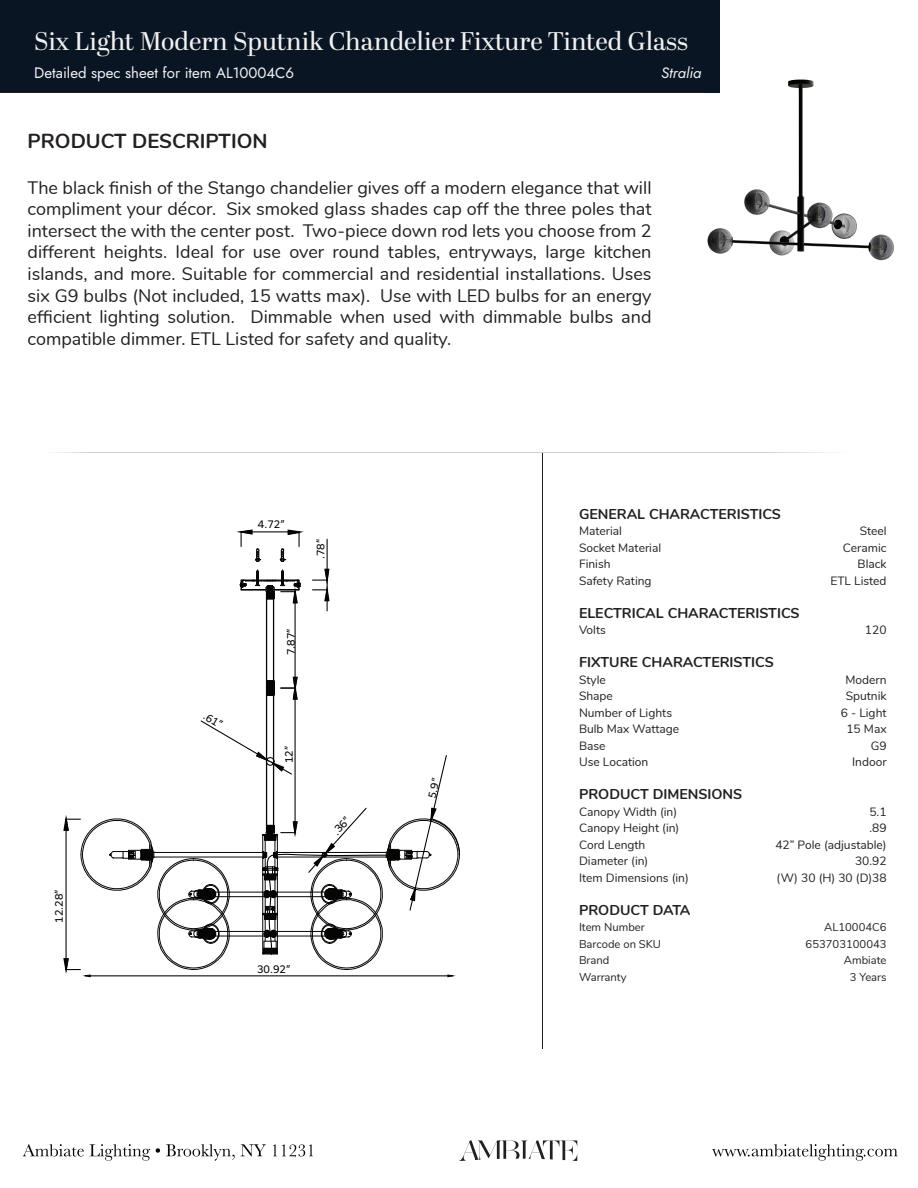
<style>
.page{position:relative;width:918px;height:1188px;background:#fff}
.page>*{position:absolute;margin:0;border:0;box-sizing:border-box;transform-origin:0 0}
.t1{font:25.5px "Abril Display";color:#f0f1f1}
.t2{font:700 20.25px "Nunito";color:#231f20}
.t3{font:18px/21.6px "Nunito";color:#231f20;text-align:justify}
.t4{font:15px "Jost";color:#f0f1f1}
.t5{font:italic 15px "Jost";color:#f0f1f1}
.t6{font:700 14.25px "Nunito";color:#231f20}
.t7{font:12px "Nunito";color:#231f20}
.t8{font:11.25px "Nunito";color:#231f20}
.t9{font:10.35px "Usual";color:#050504}
</style>
<div class="page">
<div style="left:0;top:0;width:719px;height:92px;background:#0a1524"></div>
<hr style="left:0;top:92px;width:704px;height:1px;background:#231f20">
<svg style="left:57px;top:452px;width:775px;height:1px"></svg>
<hr style="left:542px;top:453px;width:1px;height:596px;background:#231f20">
<svg style="left:23px;top:1140px;width:875px;height:21px"></svg>
<hr style="left:273px;top:695px;width:1px;height:130px;background:#050504">
<hr style="left:266px;top:695px;width:1px;height:130px;background:#050504">
<hr style="left:273px;top:599px;width:1px;height:82px;background:#050504">
<hr style="left:266px;top:599px;width:1px;height:82px;background:#050504">
<svg style="left:266px;top:680px;width:8px;height:16px"></svg>
<hr style="left:252px;top:531px;width:36px;height:1px;background:#050504">
<svg style="left:236px;top:529px;width:25px;height:33px"></svg>
<svg style="left:279px;top:529px;width:25px;height:33px"></svg>
<hr style="left:327px;top:539px;width:1px;height:30px;background:#050504">
<svg style="left:312px;top:568px;width:18px;height:43px"></svg>
<hr style="left:295px;top:602px;width:1px;height:75px;background:#050504">
<svg style="left:239px;top:569px;width:62px;height:35px"></svg>
<hr style="left:295px;top:699px;width:1px;height:123px;background:#050504">
<svg style="left:281px;top:676px;width:17px;height:24px"></svg>
<svg style="left:63px;top:720px;width:397px;height:258px"></svg>
<img style="left:704px;top:74px;width:190px;height:187px">
<h1 class="t1" style="left:34px;top:23px;width:655px">Six Light Modern Sputnik Chandelier Fixture Tinted Glass</h1>
<p class="t4" style="left:34px;top:63px;width:261px">Detailed spec sheet for item AL10004C6</p>
<p class="t5" style="left:661px;top:63px;width:42px">Stralia</p>
<p class="t2" style="left:28px;top:126px;width:242px">PRODUCT DESCRIPTION</p>
<p class="t3" style="left:28px;top:175px;width:626px">The black finish of the Stango chandelier gives off a modern elegance that will compliment your décor. Six smoked glass shades cap off the three poles that intersect the with the center post. Two-piece down rod lets you choose from 2 different heights. Ideal for use over round tables, entryways, large kitchen islands, and more. Suitable for commercial and residential installations. Uses six G9 bulbs (Not included, 15 watts max). Use with LED bulbs for an energy efficient lighting solution. Dimmable when used with dimmable bulbs and compatible dimmer. ETL Listed for safety and quality.</p>
<p class="t9" style="left:53px;top:923px;width:35px;rotate:-90deg">12.28”</p>
<p class="t9" style="left:207px;top:710px;width:22px;rotate:31deg">.61”</p>
<p class="t9" style="left:258px;top:518px;width:28px">4.72”</p>
<p class="t9" style="left:315px;top:559px;width:22px;rotate:-90deg">.78”</p>
<p class="t9" style="left:285px;top:655px;width:28px;rotate:-90deg">7.87”</p>
<p class="t9" style="left:283px;top:763px;width:19px;rotate:-90deg">12”</p>
<p class="t9" style="left:330px;top:829px;width:22px;rotate:-49deg">.36”</p>
<p class="t9" style="left:257px;top:963px;width:35px">30.92”</p>
<p class="t9" style="left:426px;top:797px;width:22px;rotate:-77deg">5.9”</p>
<p class="t6" style="left:579px;top:503px;width:203px">GENERAL CHARACTERISTICS</p>
<p class="t7" style="left:579px;top:522px;width:45px">Material</p>
<p class="t7" style="left:860px;top:522px;width:28px">Steel</p>
<p class="t7" style="left:579px;top:539px;width:84px">Socket Material</p>
<p class="t7" style="left:843px;top:539px;width:45px">Ceramic</p>
<p class="t7" style="left:579px;top:555px;width:33px">Finish</p>
<p class="t7" style="left:858px;top:555px;width:30px">Black</p>
<p class="t7" style="left:579px;top:572px;width:74px">Safety Rating</p>
<p class="t7" style="left:831px;top:572px;width:57px">ETL Listed</p>
<p class="t6" style="left:579px;top:602px;width:222px">ELECTRICAL CHARACTERISTICS</p>
<p class="t7" style="left:579px;top:621px;width:28px">Volts</p>
<p class="t7" style="left:865px;top:621px;width:23px">120</p>
<p class="t6" style="left:579px;top:652px;width:196px">FIXTURE CHARACTERISTICS</p>
<p class="t7" style="left:579px;top:671px;width:28px">Style</p>
<p class="t7" style="left:845px;top:671px;width:43px">Modern</p>
<p class="t7" style="left:579px;top:687px;width:35px">Shape</p>
<p class="t7" style="left:846px;top:687px;width:42px">Sputnik</p>
<p class="t7" style="left:579px;top:704px;width:95px">Number of Lights</p>
<p class="t7" style="left:841px;top:704px;width:47px">6 - Light</p>
<p class="t7" style="left:579px;top:720px;width:102px">Bulb Max Wattage</p>
<p class="t7" style="left:846px;top:720px;width:42px">15 Max</p>
<p class="t7" style="left:579px;top:737px;width:28px">Base</p>
<p class="t7" style="left:871px;top:737px;width:17px">G9</p>
<p class="t7" style="left:579px;top:753px;width:71px">Use Location</p>
<p class="t7" style="left:852px;top:753px;width:36px">Indoor</p>
<p class="t6" style="left:579px;top:784px;width:165px">PRODUCT DIMENSIONS</p>
<p class="t7" style="left:579px;top:803px;width:100px">Canopy Width (in)</p>
<p class="t7" style="left:869px;top:803px;width:19px">5.1</p>
<p class="t7" style="left:579px;top:819px;width:102px">Canopy Height (in)</p>
<p class="t7" style="left:869px;top:819px;width:19px">.89</p>
<p class="t7" style="left:579px;top:836px;width:68px">Cord Length</p>
<p class="t7" style="left:775px;top:836px;width:113px">42” Pole (adjustable)</p>
<p class="t7" style="left:579px;top:852px;width:71px">Diameter (in)</p>
<p class="t7" style="left:855px;top:852px;width:33px">30.92</p>
<p class="t7" style="left:579px;top:869px;width:111px">Item Dimensions (in)</p>
<p class="t7" style="left:777px;top:869px;width:111px">(W) 30 (H) 30 (D)38</p>
<p class="t6" style="left:579px;top:899px;width:113px">PRODUCT DATA</p>
<p class="t8" style="left:579px;top:919px;width:67px">Item Number</p>
<p class="t8" style="left:824px;top:919px;width:64px">AL10004C6</p>
<p class="t8" style="left:579px;top:935px;width:83px">Barcode on SKU</p>
<p class="t8" style="left:806px;top:935px;width:82px">653703100043</p>
<p class="t8" style="left:579px;top:952px;width:32px">Brand</p>
<p class="t8" style="left:844px;top:952px;width:44px">Ambiate</p>
<p class="t8" style="left:579px;top:968px;width:49px">Warranty</p>
<p class="t8" style="left:850px;top:968px;width:38px">3 Years</p>
</div>
